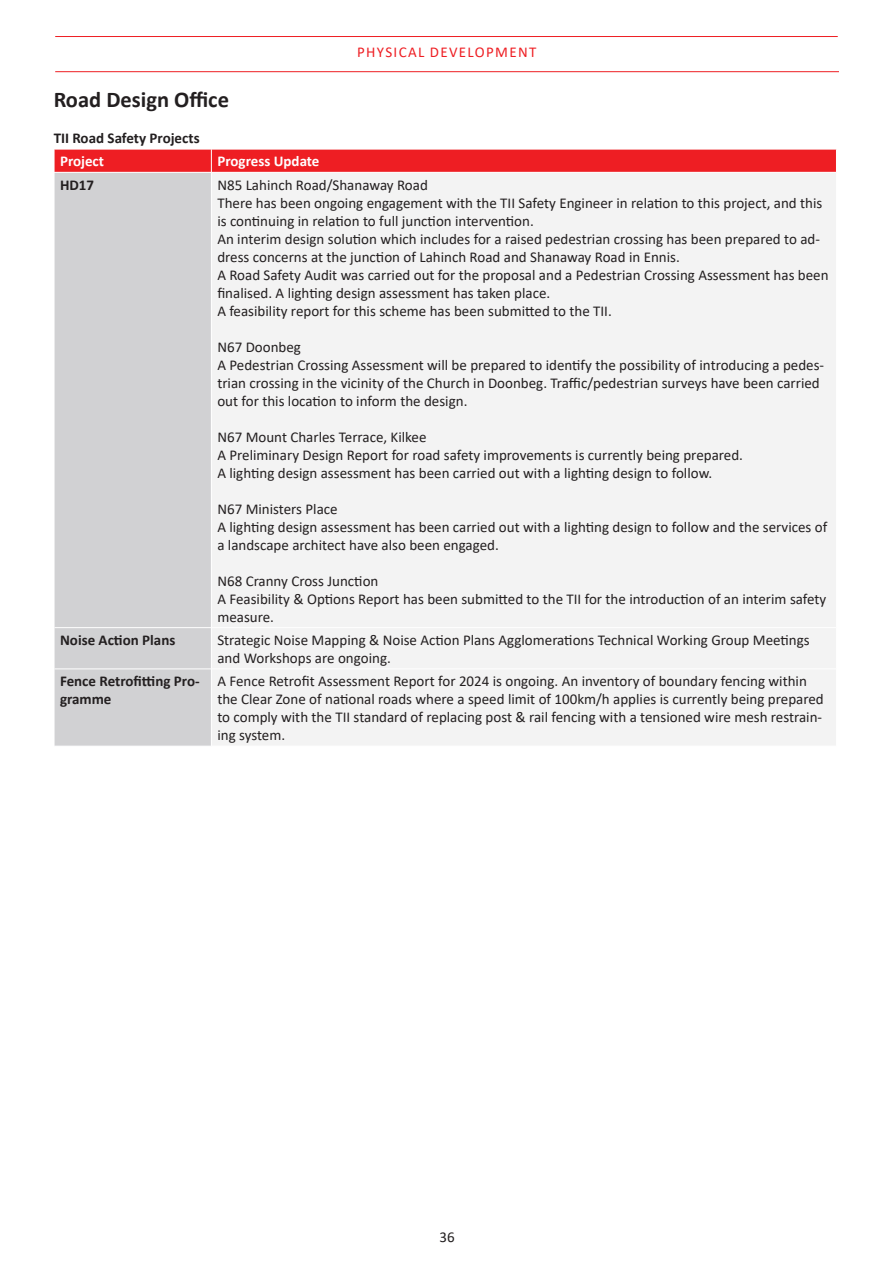
<style>
.page{position:relative;width:893px;height:1263px;background:#fff}
.page>*{position:absolute;margin:0;border:0;box-sizing:border-box;transform-origin:0 0}
.t1{font:700 22.5px "Calibri";color:#231f20}
.t2{font:15px/18px "Calibri";color:#231f20}
.t3{font:700 15px/18px "Calibri";color:#231f20}
.t4{font:700 15px "Calibri";color:#fff}
.t5{font:15px "Calibri";letter-spacing:.09em;color:#ee1e23}
</style>
<div class="page">
<hr style="left:55px;top:71px;width:784px;height:1px;background:#ee1e23">
<hr style="left:55px;top:36px;width:783px;height:1px;background:#ee1e23">
<div style="left:55px;top:173px;width:156px;height:573px;background:#d1d1d3"></div>
<div style="left:212px;top:173px;width:624px;height:572px;background:#f3f3f3"></div>
<svg style="left:54px;top:149px;width:783px;height:23px;background:#ee262b"></svg>
<hr style="left:54px;top:627px;width:157px;height:1px;background:#fff">
<hr style="left:54px;top:669px;width:157px;height:1px;background:#fff">
<hr style="left:211px;top:627px;width:626px;height:1px;background:#fff">
<hr style="left:211px;top:669px;width:626px;height:1px;background:#fff">
<p class="t5" style="left:357px;top:45px;width:181px">PHYSICAL DEVELOPMENT</p>
<h1 class="t1" style="left:54px;top:83px;width:177px">Road Design Office</h1>
<p class="t3" style="left:54px;top:129px;width:147px">TII Road Safety Projects</p>
<p class="t4" style="left:60px;top:151px;width:46px">Project</p>
<p class="t4" style="left:217px;top:151px;width:104px">Progress Update</p>
<p class="t3" style="left:60px;top:176px;width:36px">HD17</p>
<p class="t2" style="left:217px;top:175px;width:613px">N85 Lahinch Road/Shanaway Road<br>There has been ongoing engagement with the TII Safety Engineer in relation to this project, and this is continuing in relation to full junction intervention.<br>An interim design solution which includes for a raised pedestrian crossing has been prepared to ad&shy;dress concerns at the junction of Lahinch Road and Shanaway Road in Ennis.<br>A Road Safety Audit was carried out for the proposal and a Pedestrian Crossing Assessment has been finalised. A lighting design assessment has taken place.<br>A feasibility report for this scheme has been submitted to the TII.</p>
<p class="t2" style="left:217px;top:337px;width:608px">N67 Doonbeg<br>A Pedestrian Crossing Assessment will be prepared to identify the possibility of introducing a pedes&shy;trian crossing in the vicinity of the Church in Doonbeg. Traffic/pedestrian surveys have been carried out for this location to inform the design.</p>
<p class="t2" style="left:217px;top:427px;width:527px">N67 Mount Charles Terrace, Kilkee<br>A Preliminary Design Report for road safety improvements is currently being prepared.<br>A lighting design assessment has been carried out with a lighting design to follow.</p>
<p class="t2" style="left:217px;top:499px;width:611px">N67 Ministers Place<br>A lighting design assessment has been carried out with a lighting design to follow and the services of a landscape architect have also been engaged.</p>
<p class="t2" style="left:217px;top:571px;width:610px">N68 Cranny Cross Junction<br>A Feasibility &amp; Options Report has been submitted to the TII for the introduction of an interim safety measure.</p>
<p class="t3" style="left:60px;top:631px;width:117px">Noise Action Plans</p>
<p class="t2" style="left:217px;top:630px;width:594px">Strategic Noise Mapping &amp; Noise Action Plans Agglomerations Technical Working Group Meetings and Workshops are ongoing.</p>
<p class="t3" style="left:60px;top:672px;width:141px">Fence Retrofitting Pro&shy;gramme</p>
<p class="t2" style="left:217px;top:672px;width:608px">A Fence Retrofit Assessment Report for 2024 is ongoing. An inventory of boundary fencing within the Clear Zone of national roads where a speed limit of 100km/h applies is currently being prepared to comply with the TII standard of replacing post &amp; rail fencing with a tensioned wire mesh restrain&shy;ing system.</p>
<p class="t2" style="left:440px;top:1228px;width:17px">36</p>
</div>
